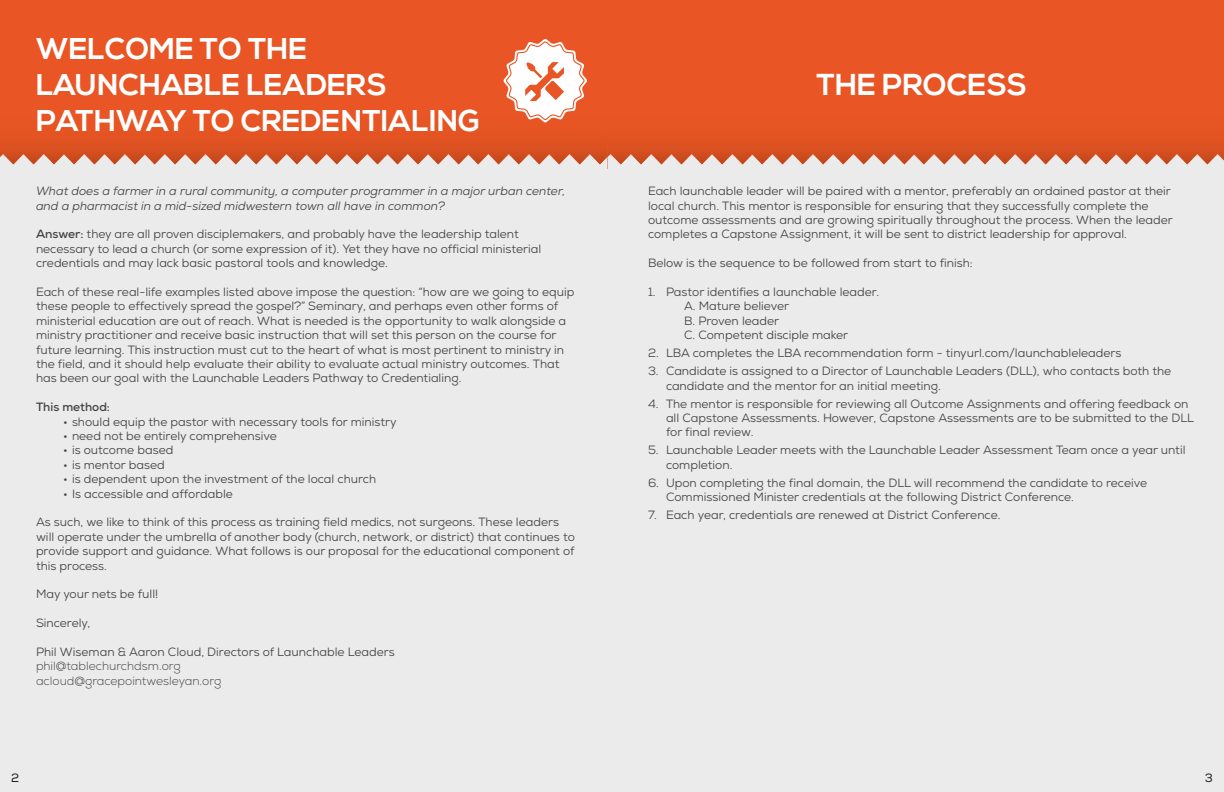
<style>
.page{position:relative;width:1224px;height:792px;background:#fff}
.page>*{position:absolute;margin:0;border:0;box-sizing:border-box;transform-origin:0 0}
.t1{font:700 30.2px "Nexa";color:#fff}
.t2{font:700 30px "Nexa";color:#fff}
.t3{font:12px/14.4px "Nexa";color:#424242}
.t4{font:italic 12px/14.4px "Nexa";color:#424242}
.t5{font:300 12px "Nexa";color:#424242}
.t6{font:700 12px "Nexa";color:#424242}
.t7{font:12px "Nexa";color:#231f20}
.s1{font-weight:700}
</style>
<div class="page">
<div style="left:0;top:0;width:612px;height:792px;background:#ebebec"></div>
<div style="left:612px;top:0;width:612px;height:792px;background:#ebebec"></div>
<svg style="left:0;top:0;width:607px;height:154px;background:#e75423"></svg>
<svg style="left:503px;top:39px;width:84px;height:84px;background:#f5b49e"></svg>
<svg style="left:0;top:154px;width:1208px;height:15px"></svg>
<svg style="left:607px;top:0;width:617px;height:164px;background:#e65829"></svg>
<p class="t2" style="left:36px;top:31px;width:273px">WELCOME TO THE</p>
<p class="t2" style="left:36px;top:67px;width:352px">LAUNCHABLE LEADERS</p>
<p class="t2" style="left:36px;top:103px;width:446px">PATHWAY TO CREDENTIALING</p>
<p class="t4" style="left:36px;top:184px;width:531px">What does a farmer in a rural community, a computer programmer in a major urban center, and a pharmacist in a mid-sized midwestern town all have in common?</p>
<p class="t3" style="left:36px;top:227px;width:484px"><span class="s1">Answer:</span> they are all proven disciplemakers, and probably have the leadership talent</p>
<p class="t3" style="left:36px;top:241px;width:507px">necessary to lead a church (or some expression of it). Yet they have no official ministerial</p>
<p class="t3" style="left:36px;top:256px;width:353px">credentials and may lack basic pastoral tools and knowledge.</p>
<p class="t3" style="left:36px;top:285px;width:540px">Each of these real-life examples listed above impose the question: “how are we going to equip these people to effectively spread the gospel?” Seminary, and perhaps even other forms of ministerial education are out of reach. What is needed is the opportunity to walk alongside a ministry practitioner and receive basic instruction that will set this person on the course for future learning. This instruction must cut to the heart of what is most pertinent to ministry in the field, and it should help evaluate their ability to evaluate actual ministry outcomes. That has been our goal with the Launchable Leaders Pathway to Credentialing.</p>
<p class="t6" style="left:36px;top:399px;width:76px">This method:</p>
<p class="t3" style="left:63px;top:414px;width:335px">• should equip the pastor with necessary tools for ministry</p>
<p class="t3" style="left:63px;top:429px;width:216px">• need not be entirely comprehensive</p>
<p class="t3" style="left:63px;top:443px;width:112px">• is outcome based</p>
<p class="t3" style="left:63px;top:457px;width:103px">• is mentor based</p>
<p class="t3" style="left:63px;top:472px;width:315px">• is dependent upon the investment of the local church</p>
<p class="t3" style="left:63px;top:486px;width:171px">• Is accessible and affordable</p>
<p class="t3" style="left:36px;top:515px;width:540px">As such, we like to think of this process as training field medics, not surgeons. These leaders will operate under the umbrella of another body (church, network, or district) that continues to provide support and guidance. What follows is our proposal for the educational component of this process.</p>
<p class="t3" style="left:36px;top:587px;width:124px">May your nets be full!</p>
<p class="t3" style="left:36px;top:616px;width:56px">Sincerely,</p>
<p class="t3" style="left:36px;top:645px;width:360px">Phil Wiseman &amp; Aaron Cloud, Directors of Launchable Leaders</p>
<p class="t5" style="left:36px;top:659px;width:146px">phil@tablechurchdsm.org</p>
<p class="t5" style="left:36px;top:674px;width:187px">acloud@gracepointwesleyan.org</p>
<p class="t1" style="left:817px;top:67px;width:212px">THE PROCESS</p>
<p class="t3" style="left:648px;top:184px;width:524px">Each launchable leader will be paired with a mentor, preferably an ordained pastor at their</p>
<p class="t3" style="left:648px;top:198px;width:502px">local church. This mentor is responsible for ensuring that they successfully complete the</p>
<p class="t3" style="left:648px;top:213px;width:526px">outcome assessments and are growing spiritually throughout the process. When the leader completes a Capstone Assignment, it will be sent to district leadership for approval.</p>
<p class="t3" style="left:648px;top:256px;width:326px">Below is the sequence to be followed from start to finish:</p>
<p class="t3" style="left:684px;top:285px;width:197px;text-indent:-36px">1. Pastor identifies a launchable leader.<br>A. Mature believer<br>B. Proven leader<br>C. Competent disciple maker</p>
<p class="t3" style="left:648px;top:346px;width:475px">2. LBA completes the LBA recommendation form - tinyurl.com/launchableleaders</p>
<p class="t3" style="left:666px;top:364px;width:507px;text-indent:-18px">3. Candidate is assigned to a Director of Launchable Leaders (DLL), who contacts both the candidate and the mentor for an initial meeting.</p>
<p class="t3" style="left:666px;top:396px;width:530px;text-indent:-18px">4. The mentor is responsible for reviewing all Outcome Assignments and offering feedback on all Capstone Assessments. However, Capstone Assessments are to be submitted to the DLL for final review.</p>
<p class="t3" style="left:666px;top:443px;width:521px;text-indent:-18px">5. Launchable Leader meets with the Launchable Leader Assessment Team once a year until completion.</p>
<p class="t3" style="left:666px;top:475px;width:483px;text-indent:-18px">6. Upon completing the final domain, the DLL will recommend the candidate to receive<br>Commissioned Minister credentials at the following District Conference.</p>
<p class="t3" style="left:648px;top:508px;width:354px">7. Each year, credentials are renewed at District Conference.</p>
<p class="t7" style="left:11px;top:771px;width:10px">2</p>
<p class="t7" style="left:1205px;top:771px;width:10px">3</p>
</div>
